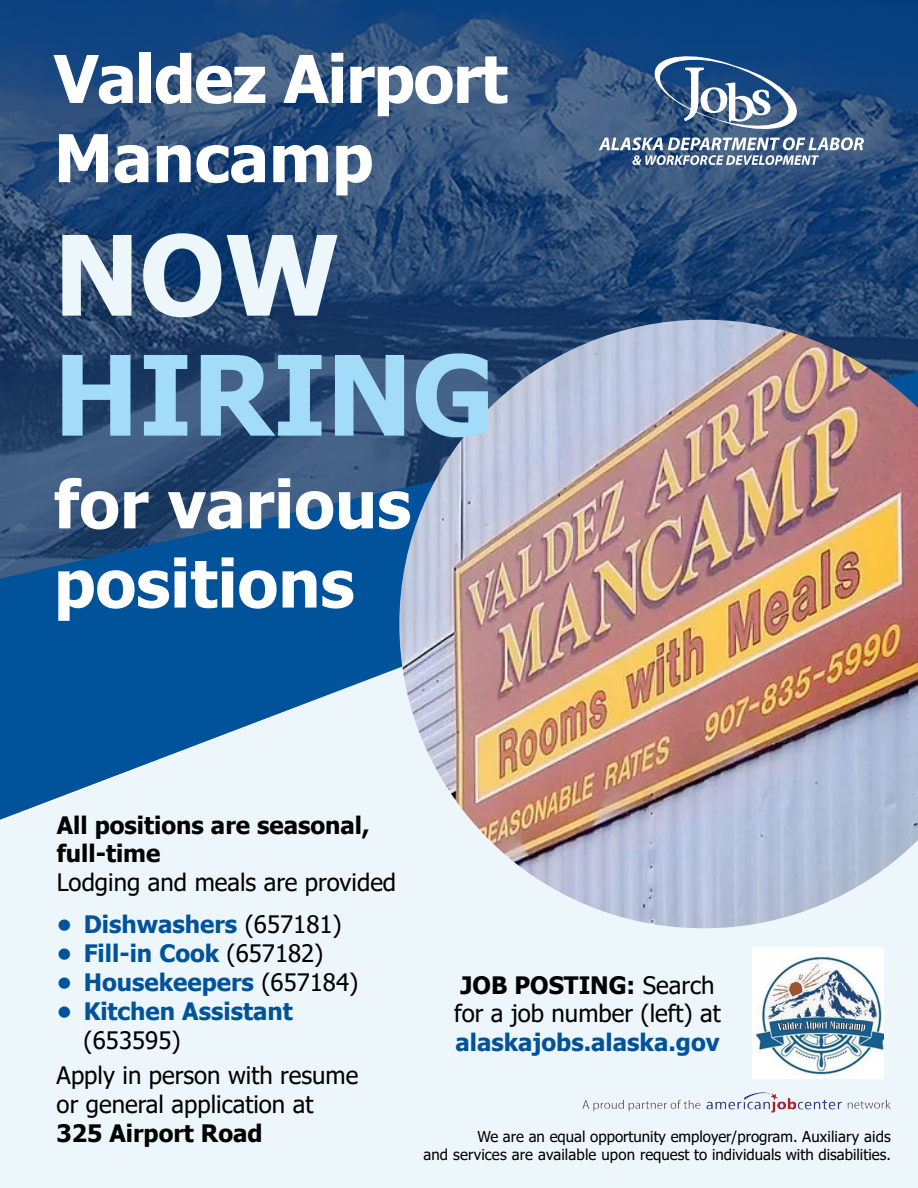
<style>
.page{position:relative;width:918px;height:1188px;background:#fff}
.page>*{position:absolute;margin:0;border:0;box-sizing:border-box;transform-origin:0 0}
.t1{font:700 111px "Tahoma";color:#a2dcf9}
.t2{font:700 111px "Tahoma";color:#ecf6fb}
.t3{font:700 66px/79.2px "Tahoma";letter-spacing:-.02em;color:#fff}
.t4{font:700 66px/79.2px "Tahoma";color:#fff}
.t5{font:24px/35.5px "Tahoma";color:#000}
.t6{font:700 24px "Tahoma";color:#00539b}
.t7{font:700 24px/28.8px "Tahoma";color:#000}
.t8{font:15px/18px "Tahoma";color:#000;text-align:right}
.s1{font-weight:400;color:#000}
.s2{font-weight:700}
</style>
<div class="page">
<div style="left:0;top:820px;width:918px;height:368px;background:#ecf6fb"></div>
<svg style="left:0;top:579px;width:399px;height:241px;background:#4a86b9"></svg>
<img style="left:0;top:0;width:918px;height:579px">
<svg style="left:599px;top:56px;width:265px;height:109px;background:#506f95"></svg>
<img style="left:744px;top:1092px;width:46px;height:17px">
<img style="left:752px;top:948px;width:131px;height:131px">
<img style="left:399px;top:320px;width:519px;height:608px">
<h2 class="t3" style="left:54px;top:42px;width:455px">Valdez Airport<br>Mancamp</h2>
<h1 class="t2" style="left:54px;top:197px;width:287px">NOW</h1>
<h1 class="t1" style="left:54px;top:317px;width:442px">HIRING</h1>
<h2 class="t4" style="left:54px;top:467px;width:359px">for various positions</h2>
<p class="t7" style="left:57px;top:811px;width:315px">All positions are seasonal, full-time</p>
<p class="t5" style="left:57px;top:866px;width:341px">Lodging and meals are provided</p>
<p class="t6" style="left:57px;top:908px;width:287px">• Dishwashers <span class="s1">(657181)</span></p>
<p class="t6" style="left:57px;top:937px;width:268px">• Fill-in Cook <span class="s1">(657182)</span></p>
<p class="t6" style="left:57px;top:966px;width:303px">• Housekeepers <span class="s1">(657184)</span></p>
<p class="t6" style="left:57px;top:994px;width:238px">• Kitchen Assistant</p>
<p class="t5" style="left:57px;top:1024px;width:303px;text-indent:27px">(653595)<br>Apply in person with resume</p>
<p class="t5" style="left:57px;top:1088px;width:258px">or general application at</p>
<p class="t7" style="left:57px;top:1120px;width:208px">325 Airport Road</p>
<p class="t5" style="left:454px;top:972px;width:268px;line-height:28.8px"><span class="s2">JOB POSTING:</span> Search for a job number (left) at</p>
<p class="t6" style="left:455px;top:1026px;width:266px">alaskajobs.alaska.gov</p>
<p class="t8" style="left:423px;top:1128px;width:469px">We are an equal opportunity employer/program. Auxiliary aids<br>and services are available upon request to individuals with disabilities.</p>
</div>
